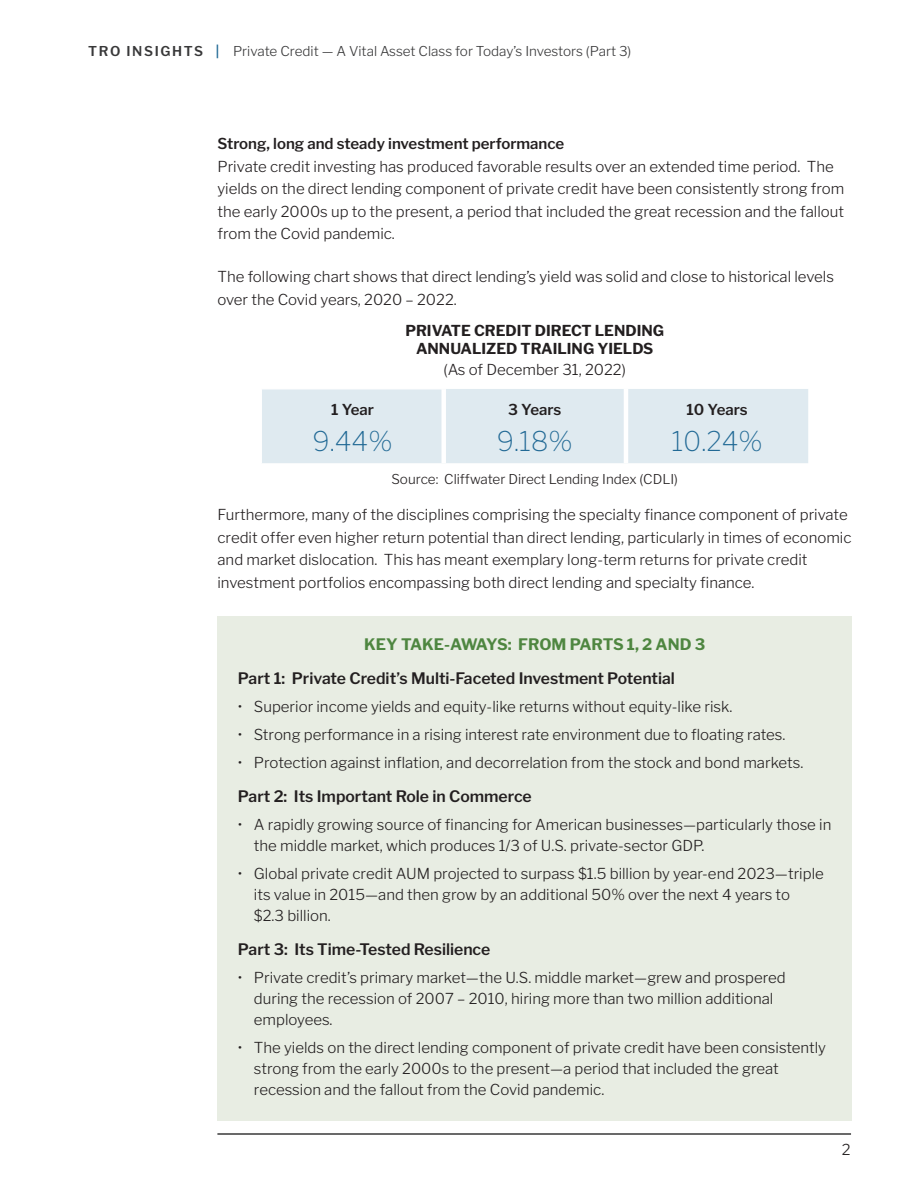
<style>
.page{position:relative;width:918px;height:1188px;background:#fff}
.page>*{position:absolute;margin:0;border:0;box-sizing:border-box;transform-origin:0 0}
.t1{font:100 27px "Libre Franklin";color:#216995}
.t2{font:600 15.75px "Libre Franklin";color:#231f20}
.t3{font:700 15.75px "Libre Franklin";letter-spacing:-.005em;color:#4e8640}
.t4{font:300 15px/22.5px "Libre Franklin";color:#231f20}
.t5{font:600 15px "Libre Franklin";color:#231f20}
.t6{font:700 15px "Libre Franklin";color:#231f20}
.t7{font:300 13.5px "Libre Franklin";color:#383839}
.t8{font:300 13.5px "Libre Franklin";color:#231f20}
.s1{font-weight:600}
.s2{font-weight:600;color:#216995}
</style>
<div class="page">
<hr style="left:218px;top:1134px;width:633px;height:1px;background:#383839">
<div style="left:218px;top:616px;width:634px;height:504px;background:#e8ede3"></div>
<div style="left:262px;top:389px;width:546px;height:74px;background:#dfeaf0"></div>
<hr style="left:261px;top:389px;width:185px;height:1px;background:#fff">
<div style="left:441px;top:389px;width:5px;height:74px;background:#fff"></div>
<hr style="left:624px;top:389px;width:4px;height:74px;background:#fff">
<p class="t7" style="left:88px;top:40px;width:545px"><span class="s1">TRO INSIGHTS</span> <span class="s2">|</span> Private Credit — A Vital Asset Class for Today’s Investors (Part 3)</p>
<p class="t5" style="left:218px;top:132px;width:348px">Strong, long and steady investment performance</p>
<p class="t4" style="left:218px;top:154px;width:628px">Private credit investing has produced favorable results over an extended time period. The yields on the direct lending component of private credit have been consistently strong from the early 2000s up to the present, a period that included the great recession and the fallout from the Covid pandemic.</p>
<p class="t4" style="left:218px;top:264px;width:618px">The following chart shows that direct lending’s yield was solid and close to historical levels over the Covid years, 2020 – 2022.</p>
<p class="t6" style="left:405px;top:319px;width:260px">PRIVATE CREDIT DIRECT LENDING</p>
<p class="t6" style="left:416px;top:337px;width:239px">ANNUALIZED TRAILING YIELDS</p>
<p class="t4" style="left:444px;top:357px;width:184px">(As of December 31, 2022)</p>
<p class="t5" style="left:331px;top:398px;width:44px">1 Year</p>
<p class="t1" style="left:313px;top:420px;width:82px">9.44%</p>
<p class="t5" style="left:687px;top:398px;width:63px">10 Years</p>
<p class="t1" style="left:671px;top:420px;width:93px">10.24%</p>
<p class="t8" style="left:391px;top:469px;width:288px">Source: Cliffwater Direct Lending Index (CDLI)</p>
<p class="t4" style="left:218px;top:502px;width:635px">Furthermore, many of the disciplines comprising the specialty finance component of private credit offer even higher return potential than direct lending, particularly in times of economic and market dislocation. This has meant exemplary long-term returns for private credit investment portfolios encompassing both direct lending and specialty finance.</p>
<p class="t5" style="left:508px;top:398px;width:55px">3 Years</p>
<p class="t1" style="left:497px;top:420px;width:78px">9.18%</p>
<p class="t3" style="left:364px;top:632px;width:343px">KEY TAKE-AWAYS: FROM PARTS 1, 2 AND 3</p>
<p class="t2" style="left:238px;top:666px;width:439px">Part 1: Private Credit’s Multi-Faceted Investment Potential</p>
<p class="t4" style="left:238px;top:694px;width:496px">• Superior income yields and equity-like returns without equity-like risk.</p>
<p class="t4" style="left:238px;top:722px;width:549px">• Strong performance in a rising interest rate environment due to floating rates.</p>
<p class="t4" style="left:238px;top:750px;width:567px">• Protection against inflation, and decorrelation from the stock and bond markets.</p>
<p class="t2" style="left:238px;top:784px;width:296px">Part 2: Its Important Role in Commerce</p>
<p class="t4" style="left:254px;top:813px;width:579px;line-height:21px;text-indent:-16px">• A rapidly growing source of financing for American businesses—particularly those in the middle market, which produces 1/3 of U.S. private-sector GDP.</p>
<p class="t4" style="left:254px;top:861px;width:571px;line-height:21px;text-indent:-16px">• Global private credit AUM projected to surpass $1.5 billion by year-end 2023—triple its value in 2015—and then grow by an additional 50% over the next 4 years to $2.3 billion.</p>
<p class="t2" style="left:238px;top:937px;width:254px">Part 3: Its Time-Tested Resilience</p>
<p class="t4" style="left:254px;top:966px;width:533px;line-height:21px;text-indent:-16px">• Private credit’s primary market—the U.S. middle market—grew and prospered during the recession of 2007 – 2010, hiring more than two million additional employees.</p>
<p class="t4" style="left:254px;top:1035px;width:574px;line-height:21px;text-indent:-16px">• The yields on the direct lending component of private credit have been consistently strong from the early 2000s to the present—a period that included the great recession and the fallout from the Covid pandemic.</p>
<p class="t4" style="left:842px;top:1137px;width:10px">2</p>
</div>
